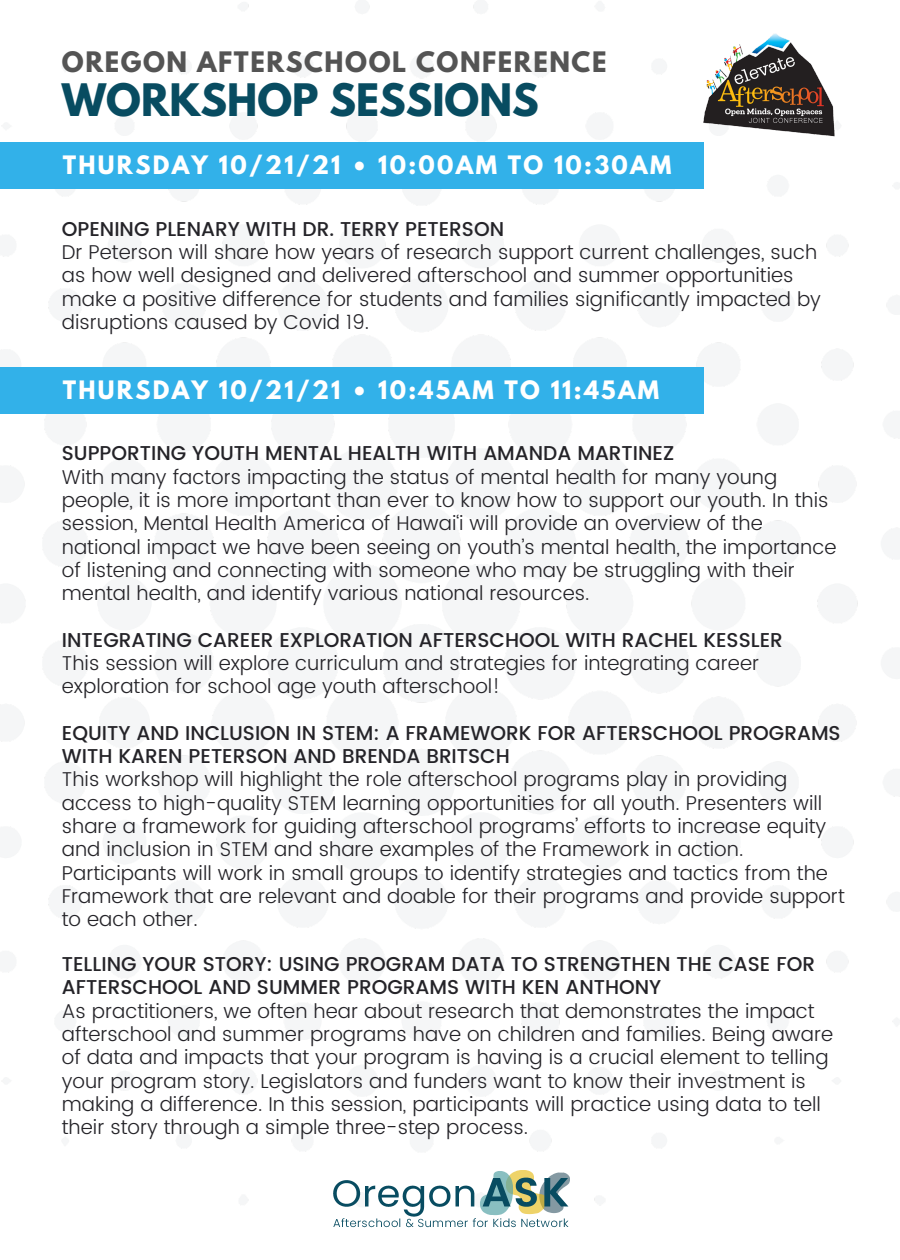
<style>
.page{position:relative;width:900px;height:1260px;background:#fff}
.page>*{position:absolute;margin:0;border:0;box-sizing:border-box;transform-origin:0 0}
.t1{font:700 39.75px "League Spartan";color:#084c61}
.t2{font:700 25px "League Spartan";letter-spacing:.06em;color:#545454}
.t3{font:700 22.5px "League Spartan";letter-spacing:.1em;color:#fff}
.t4{font:300 20px/23.2px "Poppins";color:#242328}
.t5{font:500 20px/23.2px "Poppins";color:#242328}
</style>
<div class="page">
<img style="left:333px;top:1170px;width:236px;height:58px">
<img style="left:703px;top:33px;width:138px;height:120px">
<div style="left:0;top:367px;width:703px;height:46px;background:#32b1e9"></div>
<div style="left:0;top:142px;width:703px;height:47px;background:#32b1e9"></div>
<p class="t2" style="left:62px;top:50px;width:546px">OREGON AFTERSCHOOL CONFERENCE</p>
<p class="t1" style="left:62px;top:80px;width:478px">WORKSHOP SESSIONS</p>
<p class="t3" style="left:63px;top:154px;width:610px">THURSDAY 10/21/21 • 10:00AM TO 10:30AM</p>
<p class="t5" style="left:62px;top:217px;width:444px">OPENING PLENARY WITH DR. TERRY PETERSON</p>
<p class="t4" style="left:62px;top:241px;width:761px">Dr Peterson will share how years of research support current challenges, such as how well designed and delivered afterschool and summer opportunities make a positive difference for students and families significantly impacted by disruptions caused by Covid 19.</p>
<p class="t3" style="left:63px;top:378px;width:598px">THURSDAY 10/21/21 • 10:45AM TO 11:45AM</p>
<p class="t5" style="left:62px;top:442px;width:614px">SUPPORTING YOUTH MENTAL HEALTH WITH AMANDA MARTINEZ</p>
<p class="t4" style="left:62px;top:465px;width:776px">With many factors impacting the status of mental health for many young people, it is more important than ever to know how to support our youth. In this session, Mental Health America of Hawai‘i will provide an overview of the national impact we have been seeing on youth’s mental health, the importance of listening and connecting with someone who may be struggling with their mental health, and identify various national resources.</p>
<p class="t5" style="left:62px;top:628px;width:722px">INTEGRATING CAREER EXPLORATION AFTERSCHOOL WITH RACHEL KESSLER</p>
<p class="t4" style="left:62px;top:652px;width:699px">This session will explore curriculum and strategies for integrating career exploration for school age youth afterschool!</p>
<p class="t5" style="left:62px;top:721px;width:780px">EQUITY AND INCLUSION IN STEM: A FRAMEWORK FOR AFTERSCHOOL PROGRAMS<br>WITH KAREN PETERSON AND BRENDA BRITSCH</p>
<p class="t4" style="left:62px;top:768px;width:784px">This workshop will highlight the role afterschool programs play in providing access to high-quality STEM learning opportunities for all youth. Presenters will share a framework for guiding afterschool programs’ efforts to increase equity and inclusion in STEM and share examples of the Framework in action.<br>Participants will work in small groups to identify strategies and tactics from the Framework that are relevant and doable for their programs and provide support to each other.</p>
<p class="t5" style="left:62px;top:953px;width:755px">TELLING YOUR STORY: USING PROGRAM DATA TO STRENGTHEN THE CASE FOR<br>AFTERSCHOOL AND SUMMER PROGRAMS WITH KEN ANTHONY</p>
<p class="t4" style="left:62px;top:999px;width:773px">As practitioners, we often hear about research that demonstrates the impact afterschool and summer programs have on children and families. Being aware of data and impacts that your program is having is a crucial element to telling your program story. Legislators and funders want to know their investment is making a difference. In this session, participants will practice using data to tell their story through a simple three-step process.</p>
</div>
